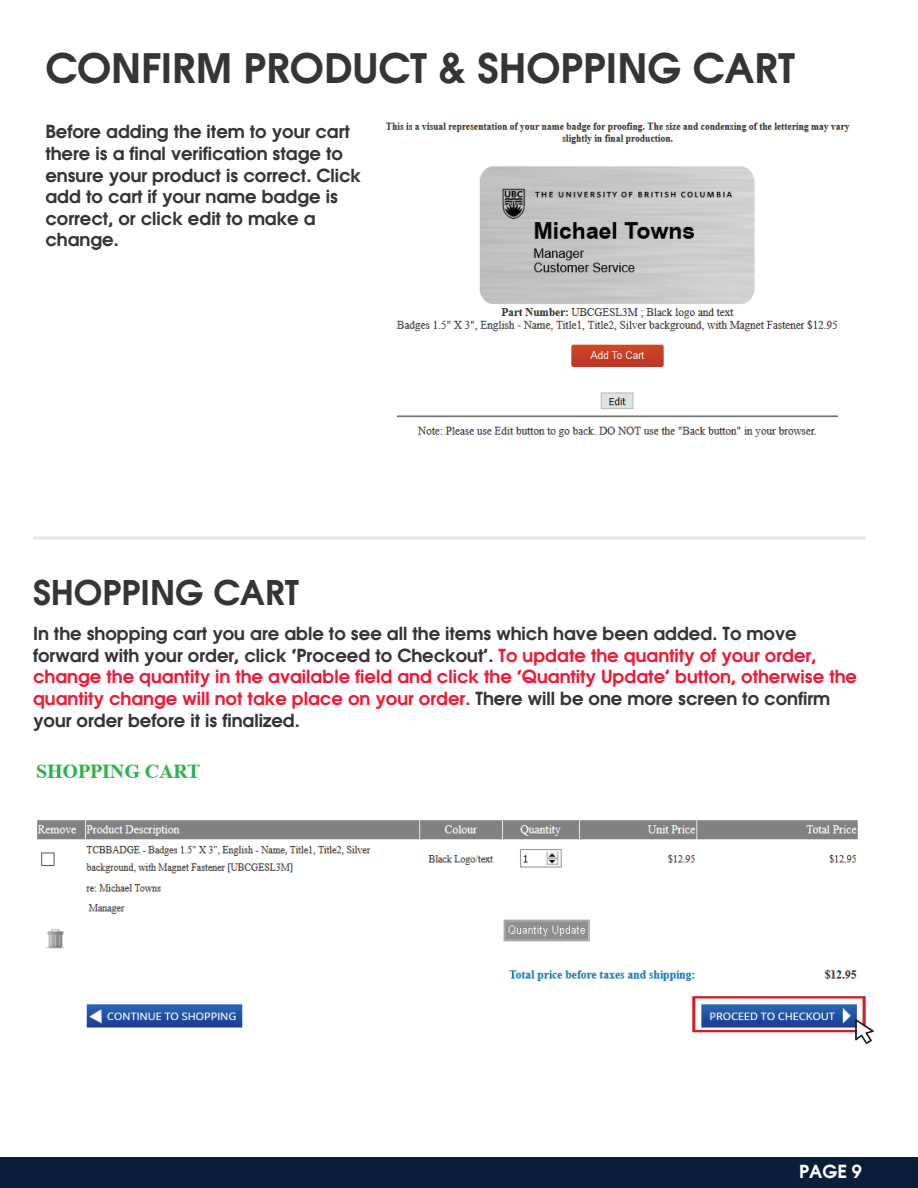
<style>
.page{position:relative;width:918px;height:1188px;background:#fff}
.page>*{position:absolute;margin:0;border:0;box-sizing:border-box;transform-origin:0 0}
.t1{font:600 40.65px "Atlanta";color:#363434}
.t2{font:600 34.05px "Atlanta";color:#363434}
.t3{font:600 18px/21.6px "Atlanta";color:#363434}
.t4{font:600 18px "Atlanta";color:#fff}
.s1{color:#ed1b37}
</style>
<div class="page">
<img style="left:36px;top:764px;width:822px;height:264px">
<div style="left:0;top:1157px;width:918px;height:31px;background:#0a1e3c"></div>
<svg style="left:692px;top:996px;width:182px;height:48px"></svg>
<hr style="left:33px;top:536px;width:833px;height:4px;background:#e6e7e9">
<img style="left:385px;top:122px;width:465px;height:315px">
<h1 class="t1" style="left:45px;top:40px;width:751px">CONFIRM PRODUCT &amp; SHOPPING CART</h1>
<p class="t3" style="left:45px;top:120px;width:317px">Before adding the item to your cart there is a final verification stage to ensure your product is correct. Click add to cart if your name badge is correct, or click edit to make a change.</p>
<h2 class="t2" style="left:33px;top:568px;width:268px">SHOPPING CART</h2>
<p class="t3" style="left:33px;top:622px;width:826px">In the shopping cart you are able to see all the items which have been added. To move forward with your order, click ‘Proceed to Checkout’. <span class="s1">To update the quantity of your order, change the quantity in the available field and click the ‘Quantity Update’ button, otherwise the quantity change will not take place on your order.</span> There will be one more screen to confirm your order before it is finalized.</p>
<p class="t4" style="left:799px;top:1159px;width:64px">PAGE 9</p>
</div>
